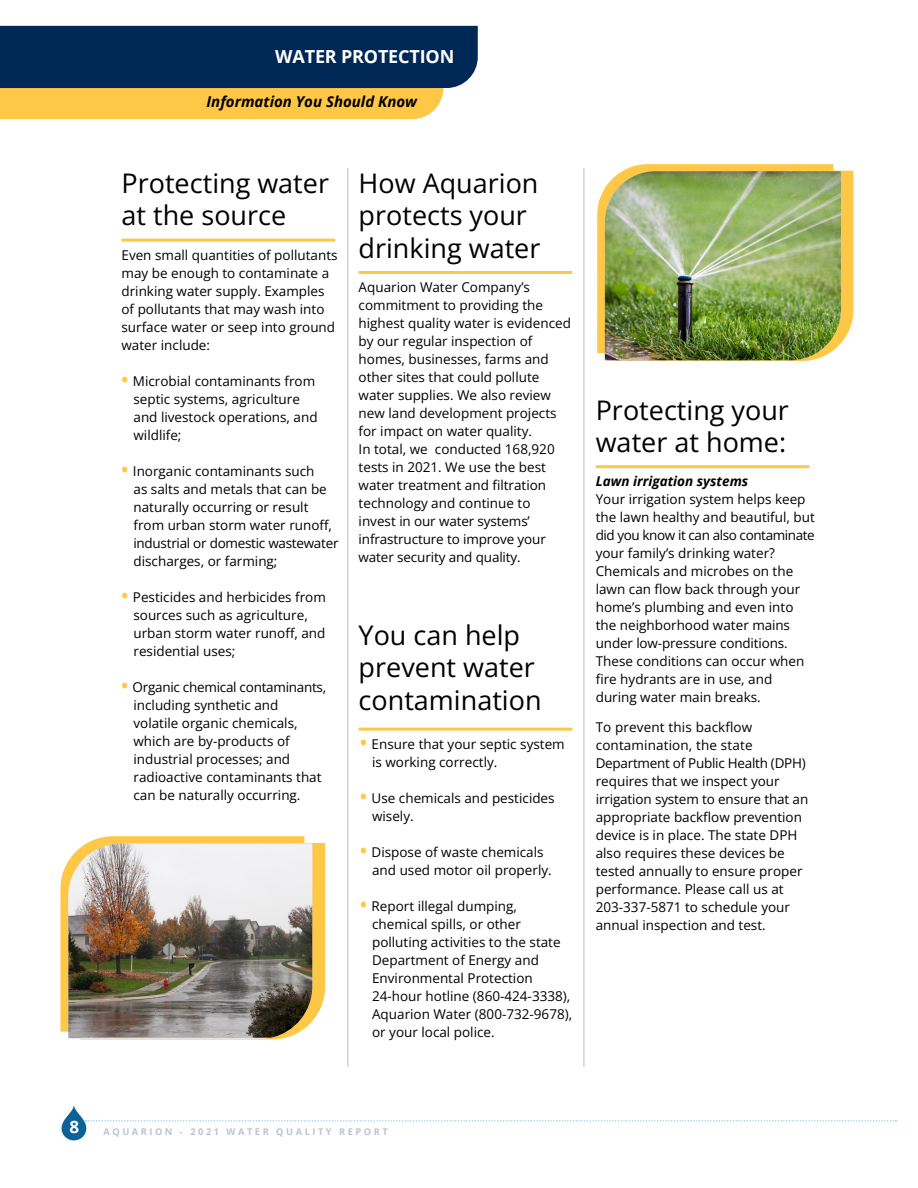
<style>
.page{position:relative;width:918px;height:1188px;background:#fff}
.page>*{position:absolute;margin:0;border:0;box-sizing:border-box;transform-origin:0 0}
.t1{font:27px/32.4px "Open Sans";color:#000}
.t2{font:700 18px "Open Sans";letter-spacing:-.01em;color:#fff}
.t3{font:700 17.1px "Open Sans";color:#fff}
.t4{font:italic 700 15px "Open Sans";color:#000}
.t5{font:13.5px/18px "Open Sans";color:#000}
.t6{font:italic 700 13.5px "Open Sans";color:#000}
.t7{font:700 9.3px "Open Sans";letter-spacing:.27em;color:#bfc3c9}
.s1{font-weight:700;font-size:18px;color:#fec745}
</style>
<div class="page">
<img style="left:61px;top:1105px;width:28px;height:35px">
<svg style="left:85px;top:1120px;width:811px;height:1px"></svg>
<hr style="left:122px;top:239px;width:213px;height:3px;background:#fec745">
<hr style="left:359px;top:271px;width:213px;height:3px;background:#fec745">
<hr style="left:359px;top:728px;width:213px;height:3px;background:#fec745">
<hr style="left:596px;top:465px;width:213px;height:3px;background:#fec745">
<svg style="left:0;top:26px;width:478px;height:93px;background:#555f56"></svg>
<svg style="left:616px;top:170px;width:238px;height:191px;background:#facf6a"></svg>
<svg style="left:597px;top:164px;width:236px;height:189px;background:#fccf64"></svg>
<img style="left:605px;top:171px;width:236px;height:189px">
<hr style="left:347px;top:168px;width:1px;height:899px;background:#bcbec0">
<hr style="left:584px;top:168px;width:1px;height:899px;background:#bcbec0">
<svg style="left:80px;top:842px;width:246px;height:198px"></svg>
<svg style="left:60px;top:836px;width:244px;height:196px;background:#fdd26c"></svg>
<img style="left:68px;top:844px;width:244px;height:194px">
<h2 class="t2" style="left:275px;top:43px;width:181px">WATER PROTECTION</h2>
<p class="t4" style="left:206px;top:91px;width:212px">Information You Should Know</p>
<h1 class="t1" style="left:122px;top:166px;width:209px">Protecting water at the source</h1>
<p class="t5" style="left:122px;top:245px;width:218px">Even small quantities of pollutants may be enough to contaminate a drinking water supply. Examples of pollutants that may wash into surface water or seep into ground water include:</p>
<p class="t5" style="left:133px;top:371px;width:186px;text-indent:-12px"><span class="s1">•</span> Microbial contaminants from septic systems, agriculture and livestock operations, and wildlife;</p>
<p class="t5" style="left:133px;top:461px;width:207px;text-indent:-12px"><span class="s1">•</span> Inorganic contaminants such<br>as salts and metals that can be naturally occurring or result from urban storm water runoff, industrial or domestic wastewater discharges, or farming;</p>
<p class="t5" style="left:133px;top:587px;width:194px;text-indent:-12px"><span class="s1">•</span> Pesticides and herbicides from sources such as agriculture, urban storm water runoff, and residential uses;</p>
<p class="t5" style="left:134px;top:677px;width:194px;text-indent:-12px"><span class="s1">•</span> Organic chemical contaminants, including synthetic and volatile organic chemicals, which are by-products of industrial processes; and radioactive contaminants that can be naturally occurring.</p>
<h1 class="t1" style="left:359px;top:166px;width:183px">How Aquarion protects your drinking water</h1>
<p class="t5" style="left:359px;top:278px;width:214px">Aquarion Water Company’s commitment to providing the highest quality water is evidenced by our regular inspection of homes, businesses, farms and other sites that could pollute water supplies. We also review new land development projects for impact on water quality.<br>In total, we conducted 168,920 tests in 2021. We use the best water treatment and filtration technology and continue to invest in our water systems’ infrastructure to improve your water security and quality.</p>
<h1 class="t1" style="left:359px;top:618px;width:184px">You can help prevent water contamination</h1>
<p class="t5" style="left:372px;top:734px;width:194px;text-indent:-12px"><span class="s1">•</span> Ensure that your septic system is working correctly.</p>
<p class="t5" style="left:372px;top:788px;width:184px;text-indent:-12px"><span class="s1">•</span> Use chemicals and pesticides wisely.</p>
<p class="t5" style="left:372px;top:842px;width:181px;text-indent:-12px"><span class="s1">•</span> Dispose of waste chemicals and used motor oil properly.</p>
<p class="t5" style="left:372px;top:896px;width:202px;text-indent:-12px"><span class="s1">•</span> Report illegal dumping, chemical spills, or other polluting activities to the state<br>Department of Energy and<br>Environmental Protection<br>24-hour hotline (860-424-3338),<br>Aquarion Water (800-732-9678), or your local police.</p>
<h1 class="t1" style="left:596px;top:393px;width:195px">Protecting your water at home:</h1>
<p class="t6" style="left:596px;top:472px;width:154px">Lawn irrigation systems</p>
<p class="t5" style="left:596px;top:490px;width:221px">Your irrigation system helps keep the lawn healthy and beautiful, but did you know it can also contaminate your family’s drinking water?<br>Chemicals and microbes on the lawn can flow back through your home’s plumbing and even into the neighborhood water mains under low-pressure conditions.<br>These conditions can occur when fire hydrants are in use, and during water main breaks.</p>
<p class="t5" style="left:596px;top:718px;width:214px">To prevent this backflow contamination, the state<br>Department of Public Health (DPH) requires that we inspect your irrigation system to ensure that an appropriate backflow prevention device is in place. The state DPH also requires these devices be tested annually to ensure proper performance. Please call us at<br>203-337-5871 to schedule your annual inspection and test.</p>
<p class="t3" style="left:69px;top:1115px;width:11px">8</p>
<p class="t7" style="left:104px;top:1125px;width:286px">AQUARION - 2021 WATER QUALITY REPORT</p>
</div>
